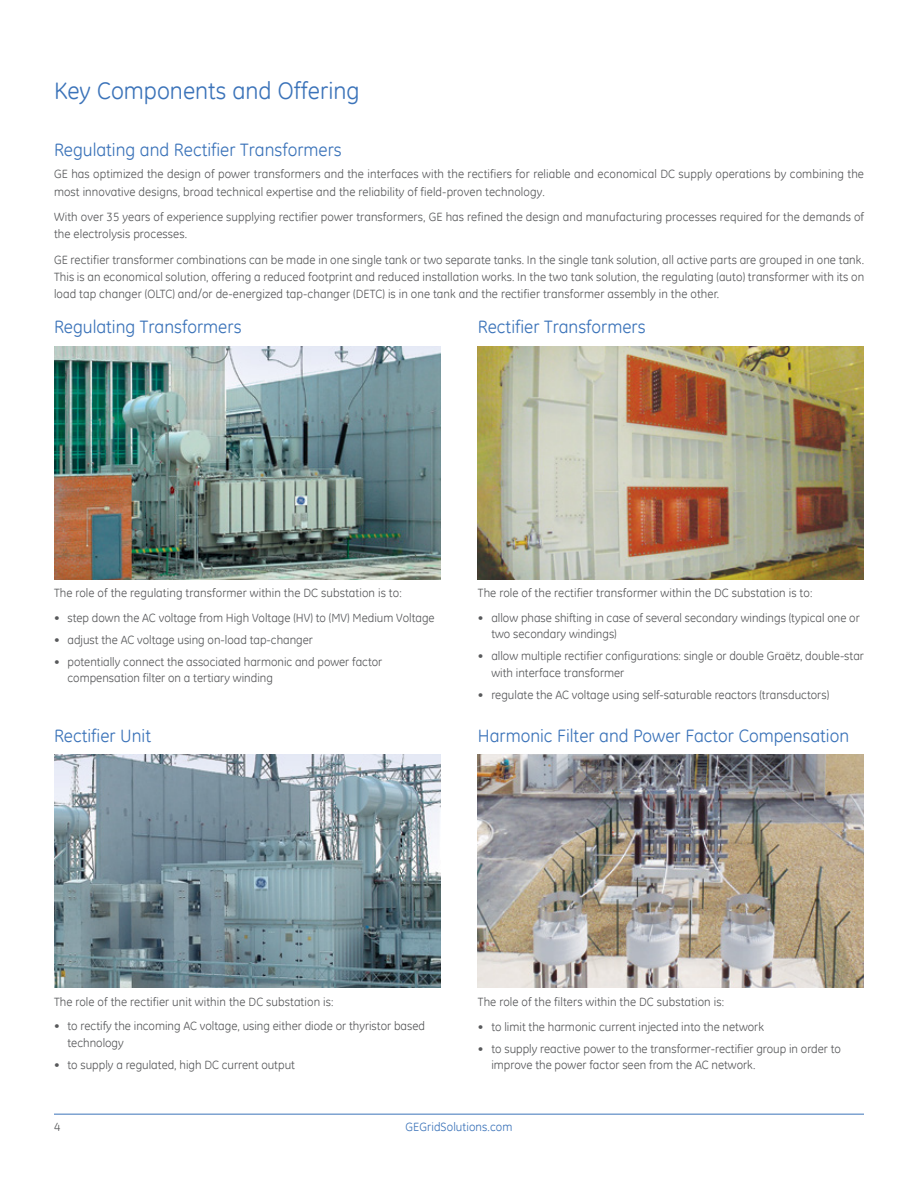
<style>
.page{position:relative;width:918px;height:1188px;background:#fff}
.page>*{position:absolute;margin:0;border:0;box-sizing:border-box;transform-origin:0 0}
.t1{font:24px "GE Inspira";color:#3b73b9}
.t2{font:18px "GE Inspira";color:#3b73b9}
.t3{font:12px/16.5px "GE Inspira";color:#58595b}
.t4{font:12px "GE Inspira";letter-spacing:.005em;color:#3b73b9}
</style>
<div class="page">
<hr style="left:54px;top:1114px;width:810px;height:1px;background:#3b73b9">
<img style="left:54px;top:347px;width:386px;height:233px">
<img style="left:478px;top:754px;width:386px;height:233px">
<img style="left:54px;top:754px;width:386px;height:233px">
<img style="left:478px;top:347px;width:386px;height:233px">
<h1 class="t1" style="left:54px;top:75px;width:307px">Key Components and Offering</h1>
<h2 class="t2" style="left:54px;top:138px;width:289px">Regulating and Rectifier Transformers</h2>
<p class="t3" style="left:54px;top:165px;width:812px;line-height:17.2px">GE has optimized the design of power transformers and the interfaces with the rectifiers for reliable and economical DC supply operations by combining the most innovative designs, broad technical expertise and the reliability of field-proven technology.</p>
<p class="t3" style="left:54px;top:208px;width:812px;line-height:17.2px">With over 35 years of experience supplying rectifier power transformers, GE has refined the design and manufacturing processes required for the demands of the electrolysis processes.</p>
<p class="t3" style="left:54px;top:250px;width:812px;line-height:17.2px;text-align:justify">GE rectifier transformer combinations can be made in one single tank or two separate tanks. In the single tank solution, all active parts are grouped in one tank.<br>This is an economical solution, offering a reduced footprint and reduced installation works. In the two tank solution, the regulating (auto) transformer with its on load tap changer (OLTC) and/or de-energized tap-changer (DETC) is in one tank and the rectifier transformer assembly in the other.</p>
<h2 class="t2" style="left:54px;top:315px;width:189px">Regulating Transformers</h2>
<h2 class="t2" style="left:478px;top:315px;width:169px">Rectifier Transformers</h2>
<p class="t3" style="left:54px;top:585px;width:349px">The role of the regulating transformer within the DC substation is to:</p>
<p class="t3" style="left:54px;top:609px;width:382px">• step down the AC voltage from High Voltage (HV) to (MV) Medium Voltage</p>
<p class="t3" style="left:54px;top:631px;width:261px">• adjust the AC voltage using on-load tap-changer</p>
<p class="t3" style="left:68px;top:653px;width:316px;text-indent:-14px">• potentially connect the associated harmonic and power factor compensation filter on a tertiary winding</p>
<h2 class="t2" style="left:54px;top:724px;width:99px">Rectifier Unit</h2>
<p class="t3" style="left:478px;top:585px;width:336px">The role of the rectifier transformer within the DC substation is to:</p>
<p class="t3" style="left:491px;top:609px;width:370px;text-indent:-14px">• allow phase shifting in case of several secondary windings (typical one or two secondary windings)</p>
<p class="t3" style="left:491px;top:648px;width:374px;text-indent:-14px">• allow multiple rectifier configurations: single or double Graëtz, double-star with interface transformer</p>
<p class="t3" style="left:478px;top:686px;width:353px">• regulate the AC voltage using self-saturable reactors (transductors)</p>
<h2 class="t2" style="left:478px;top:724px;width:373px">Harmonic Filter and Power Factor Compensation</h2>
<p class="t3" style="left:54px;top:993px;width:281px">The role of the rectifier unit within the DC substation is:</p>
<p class="t3" style="left:68px;top:1018px;width:359px;text-indent:-14px">• to rectify the incoming AC voltage, using either diode or thyristor based technology</p>
<p class="t3" style="left:54px;top:1056px;width:243px">• to supply a regulated, high DC current output</p>
<p class="t3" style="left:478px;top:993px;width:248px">The role of the filters within the DC substation is:</p>
<p class="t3" style="left:478px;top:1018px;width:288px">• to limit the harmonic current injected into the network</p>
<p class="t3" style="left:491px;top:1040px;width:351px;text-indent:-14px">• to supply reactive power to the transformer-rectifier group in order to improve the power factor seen from the AC network.</p>
<p class="t3" style="left:54px;top:1118px;width:8px">4</p>
<p class="t4" style="left:406px;top:1119px;width:109px">GEGridSolutions.com</p>
</div>
